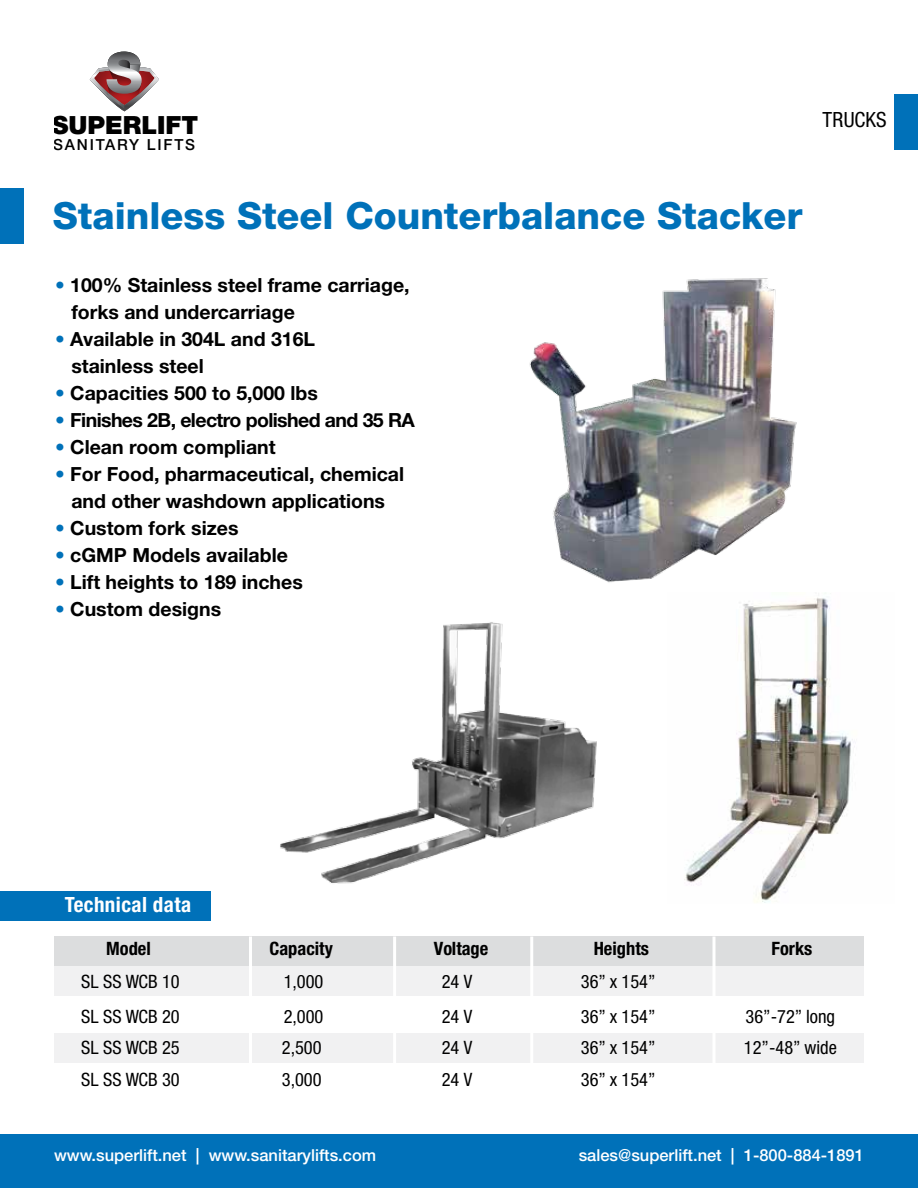
<style>
.page{position:relative;width:918px;height:1188px;background:#fff}
.page>*{position:absolute;margin:0;border:0;box-sizing:border-box;transform-origin:0 0}
.t1{font:800 37.5px "Helvetica Neue LT Std";color:#0071b9}
.t2{font:900 25.05px "Helvetica Neue LT Std";color:#000}
.t3{font:700 condensed 21px "Helvetica Neue LT Std";letter-spacing:.02em;color:#fff}
.t4{font:condensed 21px "Helvetica Neue LT Std";color:#000}
.t5{font:700 19.5px/27px "Helvetica Neue LT Std";color:#000}
.t6{font:700 19.5px "Helvetica Neue LT Std";letter-spacing:-.03em;color:#000}
.t7{font:condensed 18.45px/35px "Helvetica Neue LT Std";color:#000}
.t8{font:700 condensed 18.45px "Helvetica Neue LT Std";color:#000}
.t9{font:500 16.5px "Helvetica Neue LT Std";color:#fff}
.t10{font:500 15.3px "Helvetica Neue LT Std";letter-spacing:.12em;color:#000}
.s1{color:#0071b9}
</style>
<div class="page">
<div style="left:54px;top:966px;width:810px;height:30px;background:#f1f1f2"></div>
<div style="left:54px;top:1033px;width:810px;height:29px;background:#f1f1f2"></div>
<div style="left:54px;top:937px;width:810px;height:29px;background:#dcddde"></div>
<svg style="left:90px;top:52px;width:69px;height:59px"></svg>
<div style="left:0;top:1134px;width:918px;height:54px;background:#0071b9"></div>
<div style="left:894px;top:94px;width:24px;height:56px;background:#0071b9"></div>
<div style="left:0;top:188px;width:24px;height:55px;background:#0071b9"></div>
<img style="left:280px;top:622px;width:317px;height:262px">
<img style="left:529px;top:278px;width:268px;height:305px">
<img style="left:684px;top:598px;width:171px;height:305px">
<hr style="left:249px;top:937px;width:3px;height:162px;background:#fff">
<hr style="left:393px;top:937px;width:3px;height:162px;background:#fff">
<hr style="left:530px;top:937px;width:3px;height:162px;background:#fff">
<hr style="left:712px;top:937px;width:4px;height:162px;background:#fff">
<div style="left:0;top:891px;width:211px;height:30px;background:#0071b9"></div>
<p class="t2" style="left:52px;top:110px;width:148px">SUPERLIFT</p>
<p class="t10" style="left:53px;top:135px;width:144px">SANITARY LIFTS</p>
<p class="t4" style="left:823px;top:108px;width:65px">TRUCKS</p>
<h1 class="t1" style="left:53px;top:193px;width:751px">Stainless Steel Counterbalance Stacker</h1>
<p class="t5" style="left:71px;top:272px;width:340px;text-indent:-16px"><span class="s1">•</span> 100% Stainless steel frame carriage, forks and undercarriage</p>
<p class="t5" style="left:71px;top:326px;width:245px;text-indent:-16px"><span class="s1">•</span> Available in 304L and 316L stainless steel</p>
<p class="t5" style="left:55px;top:380px;width:264px"><span class="s1">•</span> Capacities 500 to 5,000 lbs</p>
<p class="t6" style="left:55px;top:408px;width:361px"><span class="s1">•</span> Finishes 2B, electro polished and 35 RA</p>
<p class="t5" style="left:55px;top:434px;width:222px"><span class="s1">•</span> Clean room compliant</p>
<p class="t5" style="left:55px;top:461px;width:351px;text-align:center"><span class="s1">•</span> For Food, pharmaceutical, chemical and other washdown applications</p>
<p class="t5" style="left:55px;top:515px;width:185px"><span class="s1">•</span> Custom fork sizes</p>
<p class="t5" style="left:55px;top:542px;width:234px"><span class="s1">•</span> cGMP Models available</p>
<p class="t5" style="left:55px;top:569px;width:249px"><span class="s1">•</span> Lift heights to 189 inches</p>
<p class="t5" style="left:55px;top:596px;width:168px"><span class="s1">•</span> Custom designs</p>
<p class="t3" style="left:65px;top:892px;width:128px">Technical data</p>
<p class="t8" style="left:106px;top:937px;width:46px">Model</p>
<p class="t8" style="left:270px;top:937px;width:65px">Capacity</p>
<p class="t8" style="left:434px;top:937px;width:56px">Voltage</p>
<p class="t8" style="left:594px;top:937px;width:57px">Heights</p>
<p class="t8" style="left:772px;top:937px;width:42px">Forks</p>
<p class="t7" style="left:81px;top:963px;width:100px">SL SS WCB 10<br>SL SS WCB 20</p>
<p class="t7" style="left:284px;top:963px;width:41px">1,000<br>2,000</p>
<p class="t7" style="left:442px;top:963px;width:32px">24 V<br>24 V</p>
<p class="t7" style="left:581px;top:963px;width:76px">36” x 154”<br>36” x 154”</p>
<p class="t7" style="left:81px;top:1031px;width:100px;line-height:32.2px">SL SS WCB 25<br>SL SS WCB 30</p>
<p class="t7" style="left:282px;top:1030px;width:41px">2,500</p>
<p class="t7" style="left:442px;top:1030px;width:32px">24 V</p>
<p class="t7" style="left:581px;top:1030px;width:76px">36” x 154”</p>
<p class="t7" style="left:746px;top:998px;width:91px">36”-72” long</p>
<p class="t7" style="left:744px;top:1030px;width:94px">12”-48” wide</p>
<p class="t7" style="left:282px;top:1062px;width:41px">3,000</p>
<p class="t7" style="left:442px;top:1062px;width:32px">24 V</p>
<p class="t7" style="left:581px;top:1062px;width:76px">36” x 154”</p>
<p class="t9" style="left:54px;top:1145px;width:324px">www.superlift.net | www.sanitarylifts.com</p>
<p class="t9" style="left:579px;top:1145px;width:287px">sales@superlift.net | 1-800-884-1891</p>
</div>
